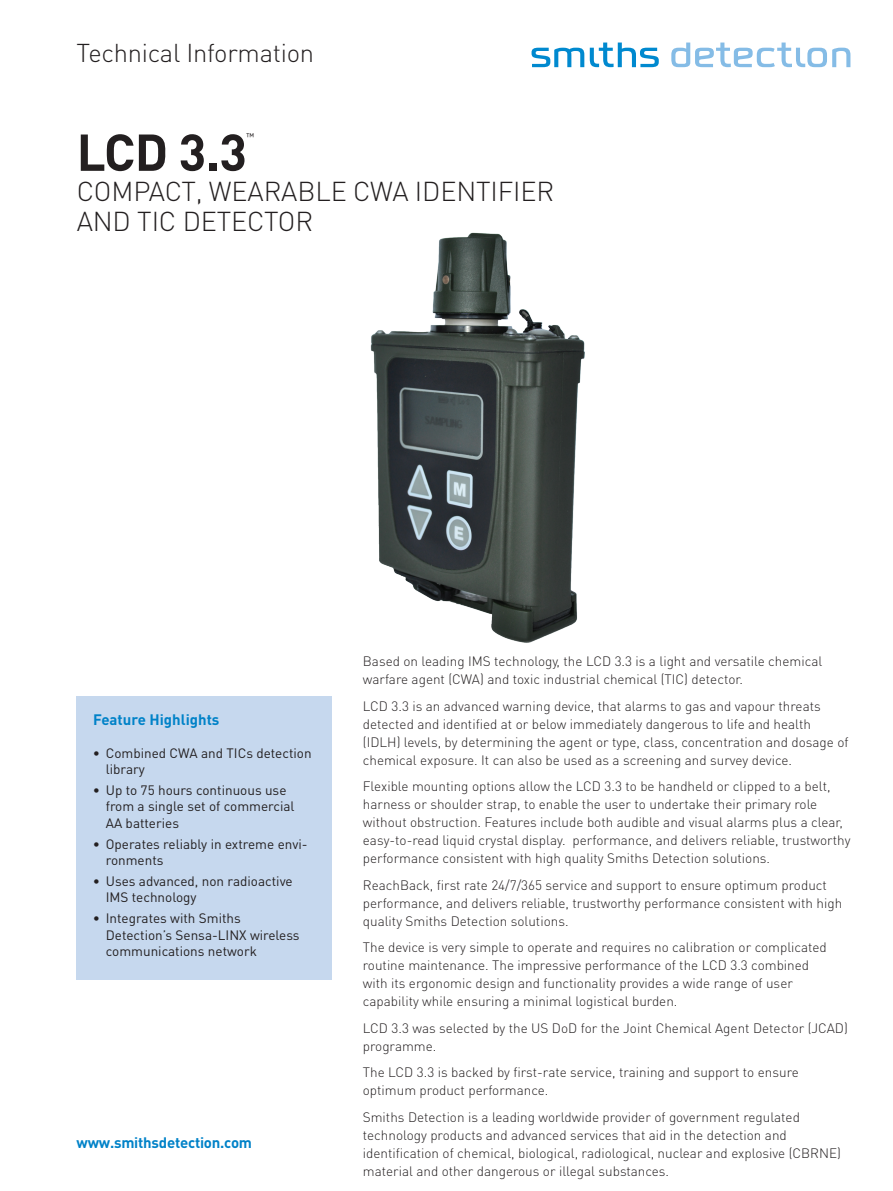
<style>
.page{position:relative;width:893px;height:1191px;background:#fff}
.page>*{position:absolute;margin:0;border:0;box-sizing:border-box;transform-origin:0 0}
.t1{font:700 51px "DIN Pro";color:#231f20}
.t2{font:300 27px/30px "DIN Pro";letter-spacing:-.005em;color:#231f20}
.t3{font:300 25.5px "DIN Pro";letter-spacing:-.01em;color:#231f20}
.t4{font:700 15px "DIN Pro";letter-spacing:-.015em;color:#0082c8}
.t5{font:300 13.5px/18px "DIN Pro";color:#231f20}
.t6{font:13.5px/16.5px "DIN Pro";color:#231f20}
.t7{font:9.6px "DIN Pro";color:#231f20}
.s1{font-weight:700}
</style>
<div class="page">
<svg style="left:532px;top:48px;width:52px;height:19px"></svg>
<svg style="left:590px;top:43px;width:69px;height:24px"></svg>
<svg style="left:671px;top:43px;width:179px;height:24px"></svg>
<img style="left:370px;top:232px;width:215px;height:411px">
<div style="left:77px;top:696px;width:255px;height:284px;background:#c6d8ee"></div>
<h3 class="t3" style="left:77px;top:35px;width:239px">Technical Information</h3>
<h1 class="t1" style="left:77px;top:118px;width:172px">LCD 3.3</h1>
<p class="t7" style="left:246px;top:130px;width:10px">™</p>
<h2 class="t2" style="left:77px;top:175px;width:479px">COMPACT, WEARABLE CWA IDENTIFIER<br>AND TIC DETECTOR</h2>
<p class="t4" style="left:93px;top:709px;width:128px">Feature Highlights</p>
<p class="t6" style="left:106px;top:744px;width:207px;text-indent:-13px"><span class="s1">•</span> Combined CWA and TICs detection library</p>
<p class="t6" style="left:106px;top:781px;width:190px;text-indent:-13px"><span class="s1">•</span> Up to 75 hours continuous use from a single set of commercial<br>AA batteries</p>
<p class="t6" style="left:106px;top:835px;width:203px;text-indent:-13px"><span class="s1">•</span> Operates reliably in extreme envi&shy;ronments</p>
<p class="t6" style="left:106px;top:872px;width:188px;text-indent:-13px"><span class="s1">•</span> Uses advanced, non radioactive<br>IMS technology</p>
<p class="t6" style="left:106px;top:909px;width:195px;text-indent:-13px"><span class="s1">•</span> Integrates with Smiths<br>Detection’s Sensa-LINX wireless communications network</p>
<p class="t4" style="left:77px;top:1131px;width:177px">www.smithsdetection.com</p>
<p class="t5" style="left:363px;top:651px;width:461px">Based on leading IMS technology, the LCD 3.3 is a light and versatile chemical warfare agent (CWA) and toxic industrial chemical (TIC) detector.</p>
<p class="t5" style="left:363px;top:696px;width:487px">LCD 3.3 is an advanced warning device, that alarms to gas and vapour threats detected and identified at or below immediately dangerous to life and health (IDLH) levels, by determining the agent or type, class, concentration and dosage of chemical exposure. It can also be used as a screening and survey device.</p>
<p class="t5" style="left:363px;top:776px;width:489px">Flexible mounting options allow the LCD 3.3 to be handheld or clipped to a belt, harness or shoulder strap, to enable the user to undertake their primary role without obstruction. Features include both audible and visual alarms plus a clear, easy-to-read liquid crystal display. performance, and delivers reliable, trustworthy performance consistent with high quality Smiths Detection solutions.</p>
<p class="t5" style="left:363px;top:875px;width:481px">ReachBack, first rate 24/7/365 service and support to ensure optimum product performance, and delivers reliable, trustworthy performance consistent with high quality Smiths Detection solutions.</p>
<p class="t5" style="left:363px;top:937px;width:465px">The device is very simple to operate and requires no calibration or complicated routine maintenance. The impressive performance of the LCD 3.3 combined with its ergonomic design and functionality provides a wide range of user capability while ensuring a minimal logistical burden.</p>
<p class="t5" style="left:363px;top:1018px;width:487px">LCD 3.3 was selected by the US DoD for the Joint Chemical Agent Detector (JCAD) programme.</p>
<p class="t5" style="left:363px;top:1062px;width:437px">The LCD 3.3 is backed by first-rate service, training and support to ensure optimum product performance.</p>
<p class="t5" style="left:363px;top:1107px;width:480px">Smiths Detection is a leading worldwide provider of government regulated technology products and advanced services that aid in the detection and identification of chemical, biological, radiological, nuclear and explosive (CBRNE) material and other dangerous or illegal substances.</p>
</div>
